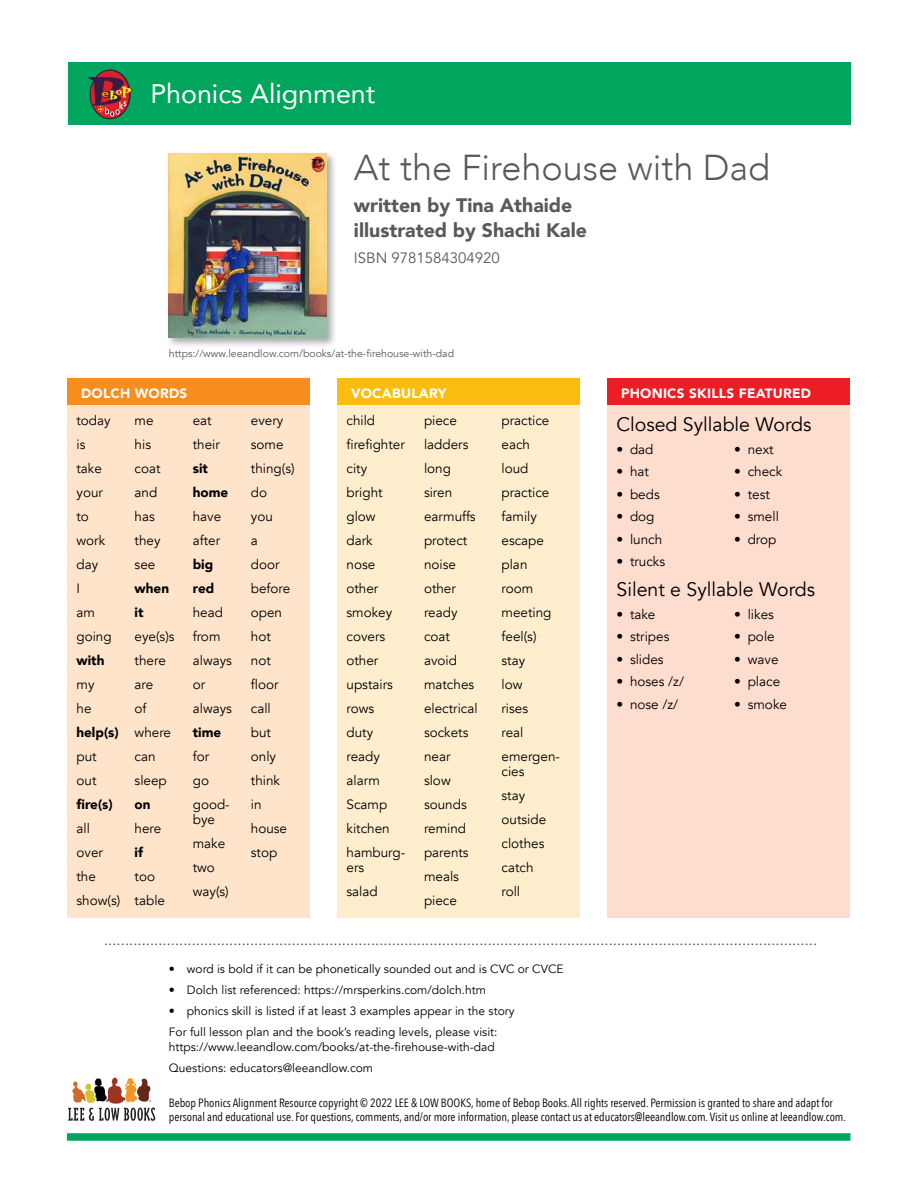
<style>
.page{position:relative;width:918px;height:1188px;background:#fff}
.page>*{position:absolute;margin:0;border:0;box-sizing:border-box;transform-origin:0 0}
.t1{font:300 36px "Avenir";color:#58595b}
.t2{font:26.85px "Avenir";color:#fff}
.t3{font:900 19.5px/25.5px "Avenir";color:#58595b}
.t4{font:19.5px "Avenir";color:#000}
.t5{font:15px "Minion Pro";color:#58595b}
.t6{font:15px "Avenir";color:#58595b}
.t7{font:13.5px/24px "Avenir";color:#000}
.t8{font:900 13.5px/24px "Avenir";color:#000}
.t9{font:900 13.5px "Avenir";letter-spacing:.02em;color:#fff}
.t10{font:12px/21px "Avenir";color:#000}
.t11{font:12px/14.4px "Avenir Next Condensed";letter-spacing:-.005em;color:#000}
.t12{font:10.5px "Avenir";color:#58595b}
</style>
<div class="page">
<div style="left:67px;top:1133px;width:783px;height:8px;background:#00a65d"></div>
<div style="left:68px;top:62px;width:782px;height:62px;background:#00a65d"></div>
<div style="left:91px;top:70px;width:39px;height:49px;background:#3d1d44;border-radius:50%"></div>
<svg style="left:90px;top:70px;width:40px;height:49px"></svg>
<div style="left:90px;top:70px;width:40px;height:49px;border:1px solid #391b46;border-radius:50%"></div>
<svg style="left:88px;top:77px;width:44px;height:40px"></svg>
<svg style="left:68px;top:1078px;width:87px;height:43px"></svg>
<div style="left:68px;top:378px;width:242px;height:27px;background:#f78d1e"></div>
<div style="left:608px;top:378px;width:242px;height:27px;background:#ed1d24"></div>
<div style="left:166px;top:150px;width:172px;height:198px;background:#000;opacity:.35"></div>
<img style="left:169px;top:153px;width:158px;height:184px">
<div style="left:338px;top:405px;width:242px;height:513px;background:#feeece"></div>
<div style="left:608px;top:405px;width:242px;height:513px;background:#fdddce"></div>
<div style="left:68px;top:405px;width:242px;height:513px;background:#fee4ca"></div>
<div style="left:338px;top:378px;width:242px;height:27px;background:#f8bd0e"></div>
<h2 class="t2" style="left:150px;top:72px;width:226px">Phonics Alignment</h2>
<h1 class="t1" style="left:354px;top:146px;width:418px">At the Firehouse with Dad</h1>
<h3 class="t3" style="left:354px;top:192px;width:234px">written by Tina Athaide illustrated by Shachi Kale</h3>
<p class="t6" style="left:354px;top:249px;width:148px">ISBN 9781584304920</p>
<p class="t12" style="left:169px;top:347px;width:287px">https://www.leeandlow.com/books/at-the-firehouse-with-dad</p>
<p class="t9" style="left:351px;top:382px;width:97px">VOCABULARY</p>
<p class="t9" style="left:81px;top:382px;width:108px">DOLCH WORDS</p>
<p class="t9" style="left:621px;top:382px;width:192px">PHONICS SKILLS FEATURED</p>
<p class="t7" style="left:76px;top:409px;width:37px">today is take your to work day<br>I<br>am going</p>
<p class="t8" style="left:76px;top:648px;width:29px">with</p>
<p class="t7" style="left:76px;top:673px;width:20px">my he</p>
<p class="t8" style="left:76px;top:720px;width:44px">help(s)</p>
<p class="t7" style="left:76px;top:745px;width:22px">put out</p>
<p class="t8" style="left:76px;top:792px;width:38px">fire(s)</p>
<p class="t7" style="left:76px;top:817px;width:45px">all<br>over the show(s)</p>
<p class="t7" style="left:135px;top:409px;width:28px">me his coat and has they see</p>
<p class="t8" style="left:135px;top:576px;width:36px">when it</p>
<p class="t7" style="left:135px;top:625px;width:42px">eye(s)s there are<br>of where can sleep</p>
<p class="t8" style="left:135px;top:792px;width:17px">on</p>
<p class="t7" style="left:135px;top:817px;width:28px">here</p>
<p class="t8" style="left:135px;top:840px;width:10px">if</p>
<p class="t7" style="left:135px;top:865px;width:32px">too table</p>
<p class="t7" style="left:193px;top:409px;width:29px">eat their</p>
<p class="t8" style="left:193px;top:456px;width:37px">sit home</p>
<p class="t7" style="left:193px;top:505px;width:30px">have after</p>
<p class="t8" style="left:193px;top:552px;width:23px">big red</p>
<p class="t7" style="left:193px;top:601px;width:41px">head from always or always</p>
<p class="t8" style="left:193px;top:720px;width:30px">time</p>
<p class="t7" style="left:193px;top:745px;width:39px">for<br>go good-</p>
<p class="t7" style="left:193px;top:808px;width:38px">bye make two way(s)</p>
<p class="t7" style="left:251px;top:409px;width:45px">every some thing(s) do<br>you<br>a<br>door before open hot<br>not floor call<br>but only think<br>in house stop</p>
<p class="t7" style="left:346px;top:409px;width:60px">child firefighter city bright glow dark<br>nose other smokey covers other upstairs rows<br>duty ready alarm<br>Scamp kitchen hamburg-</p>
<p class="t7" style="left:346px;top:856px;width:33px">ers salad</p>
<p class="t7" style="left:424px;top:409px;width:55px">piece ladders long siren earmuffs protect noise other ready coat avoid matches electrical sockets near slow sounds remind parents meals piece</p>
<p class="t7" style="left:502px;top:409px;width:60px">practice each loud practice family escape plan room meeting feel(s) stay<br>low<br>rises<br>real emergen-</p>
<p class="t7" style="left:502px;top:760px;width:46px">cies stay outside clothes catch roll</p>
<h3 class="t4" style="left:616px;top:413px;width:196px">Closed Syllable Words</h3>
<p class="t7" style="left:616px;top:437px;width:39px">• dad</p>
<p class="t7" style="left:616px;top:460px;width:34px">• hat</p>
<p class="t7" style="left:616px;top:482px;width:45px">• beds</p>
<p class="t7" style="left:616px;top:505px;width:40px">• dog</p>
<p class="t7" style="left:616px;top:527px;width:47px">• lunch</p>
<p class="t7" style="left:616px;top:550px;width:50px">• trucks</p>
<p class="t7" style="left:734px;top:437px;width:41px">• next</p>
<p class="t7" style="left:734px;top:460px;width:50px">• check</p>
<p class="t7" style="left:734px;top:482px;width:37px">• test</p>
<p class="t7" style="left:734px;top:505px;width:46px">• smell</p>
<p class="t7" style="left:734px;top:527px;width:44px">• drop</p>
<h3 class="t4" style="left:616px;top:578px;width:200px">Silent e Syllable Words</h3>
<p class="t7" style="left:616px;top:602px;width:41px">• take</p>
<p class="t7" style="left:616px;top:625px;width:54px">• stripes</p>
<p class="t7" style="left:616px;top:647px;width:49px">• slides</p>
<p class="t7" style="left:616px;top:670px;width:69px">• hoses /z/</p>
<p class="t7" style="left:616px;top:692px;width:63px">• nose /z/</p>
<p class="t7" style="left:734px;top:602px;width:41px">• likes</p>
<p class="t7" style="left:734px;top:625px;width:42px">• pole</p>
<p class="t7" style="left:734px;top:647px;width:46px">• wave</p>
<p class="t7" style="left:734px;top:670px;width:48px">• place</p>
<p class="t7" style="left:734px;top:692px;width:54px">• smoke</p>
<p class="t5" style="left:104px;top:930px;width:714px">...........................................................................................................................................................................</p>
<p class="t10" style="left:169px;top:958px;width:396px">• word is bold if it can be phonetically sounded out and is CVC or CVCE</p>
<p class="t10" style="left:169px;top:979px;width:319px">• Dolch list referenced: https://mrsperkins.com/dolch.htm</p>
<p class="t10" style="left:169px;top:1000px;width:347px">• phonics skill is listed if at least 3 examples appear in the story<br>For full lesson plan and the book’s reading levels, please visit:</p>
<p class="t10" style="left:169px;top:1036px;width:327px">https://www.leeandlow.com/books/at-the-firehouse-with-dad<br>Questions: educators@leeandlow.com</p>
<p class="t11" style="left:169px;top:1095px;width:679px">Bebop Phonics Alignment Resource copyright © 2022 LEE &amp; LOW BOOKS, home of Bebop Books. All rights reserved. Permission is granted to share and adapt for personal and educational use. For questions, comments, and/or more information, please contact us at educators@leeandlow.com. Visit us online at leeandlow.com.</p>
</div>
